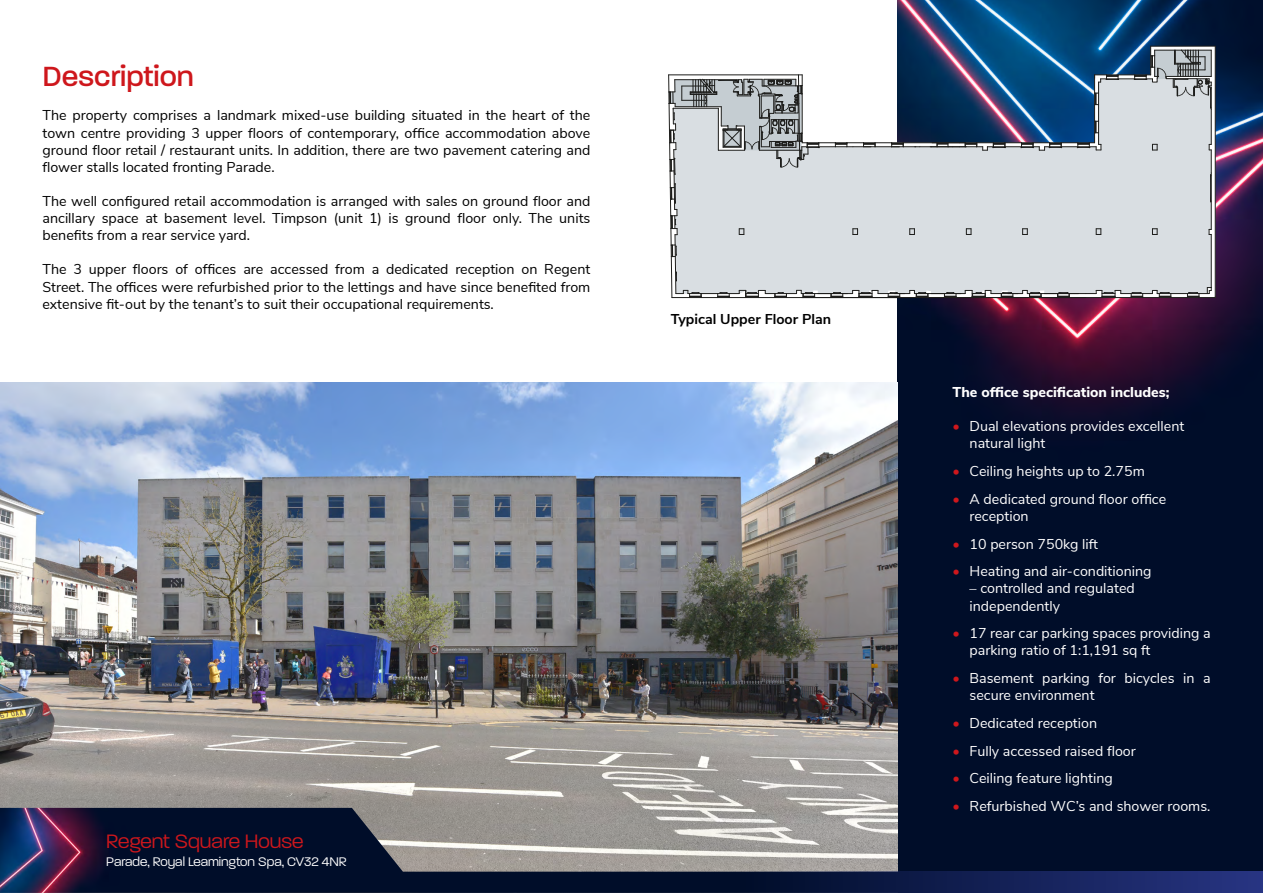
<style>
.page{position:relative;width:1263px;height:893px;background:#fff}
.page>*{position:absolute;margin:0;border:0;box-sizing:border-box;transform-origin:0 0}
.t1{font:500 30px "Paralucent";color:#ce171c}
.t2{font:300 21px "Paralucent";color:#ce171c}
.t3{font:14.25px/17.1px "Nunito Sans";color:#000;text-align:justify}
.t4{font:14.25px/17.1px "Nunito Sans";color:#fff}
.t5{font:800 14.25px "Nunito Sans";color:#fff}
.t6{font:700 14.25px "Nunito Sans";color:#000}
.t7{font:300 13.5px "Paralucent";color:#fff}
.s1{color:#ce171c}
</style>
<div class="page">
<img style="left:898px;top:0;width:365px;height:808px">
<img style="left:0;top:383px;width:898px;height:425px">
<img style="left:0;top:808px;width:1263px;height:85px">
<div style="left:731px;top:872px;width:532px;height:21px;background:linear-gradient(to right,#000c27,#273482)"></div>
<svg style="left:668px;top:46px;width:548px;height:252px;background:#b6c0ca"></svg>
<h1 class="t1" style="left:43px;top:59px;width:153px">Description</h1>
<p class="t3" style="left:43px;top:106px;width:549px">The property comprises a landmark mixed-use building situated in the heart of the town centre providing 3 upper floors of contemporary, office accommodation above ground floor retail / restaurant units. In addition, there are two pavement catering and flower stalls located fronting Parade.</p>
<p class="t3" style="left:43px;top:192px;width:549px">The well configured retail accommodation is arranged with sales on ground floor and ancillary space at basement level. Timpson (unit 1) is ground floor only. The units benefits from a rear service yard.</p>
<p class="t3" style="left:43px;top:260px;width:549px">The 3 upper floors of offices are accessed from a dedicated reception on Regent Street. The offices were refurbished prior to the lettings and have since benefited from extensive fit-out by the tenant’s to suit their occupational requirements.</p>
<p class="t6" style="left:671px;top:308px;width:162px">Typical Upper Floor Plan</p>
<h2 class="t2" style="left:106px;top:829px;width:199px">Regent Square House</h2>
<p class="t7" style="left:106px;top:853px;width:242px">Parade, Royal Leamington Spa, CV32 4NR</p>
<p class="t5" style="left:952px;top:382px;width:218px">The office specification includes;</p>
<p class="t4" style="left:969px;top:417px;width:216px;text-indent:-17px"><span class="s1">•</span> Dual elevations provides excellent natural light</p>
<p class="t4" style="left:952px;top:462px;width:194px"><span class="s1">•</span> Ceiling heights up to 2.75m</p>
<p class="t4" style="left:969px;top:489px;width:198px;text-indent:-17px"><span class="s1">•</span> A dedicated ground floor office reception</p>
<p class="t4" style="left:952px;top:534px;width:147px"><span class="s1">•</span> 10 person 750kg lift</p>
<p class="t4" style="left:952px;top:562px;width:200px"><span class="s1">•</span> Heating and air-conditioning</p>
<p class="t4" style="left:969px;top:579px;width:167px">– controlled and regulated independently</p>
<p class="t4" style="left:969px;top:624px;width:242px;text-indent:-17px"><span class="s1">•</span> 17 rear car parking spaces providing a parking ratio of 1:1,191 sq ft</p>
<p class="t4" style="left:969px;top:669px;width:242px;text-indent:-17px"><span class="s1">•</span> Basement parking for bicycles in a secure environment</p>
<p class="t4" style="left:952px;top:714px;width:146px"><span class="s1">•</span> Dedicated reception</p>
<p class="t4" style="left:952px;top:741px;width:185px"><span class="s1">•</span> Fully accessed raised floor</p>
<p class="t4" style="left:952px;top:769px;width:162px"><span class="s1">•</span> Ceiling feature lighting</p>
<p class="t4" style="left:952px;top:797px;width:259px"><span class="s1">•</span> Refurbished WC’s and shower rooms.</p>
</div>
